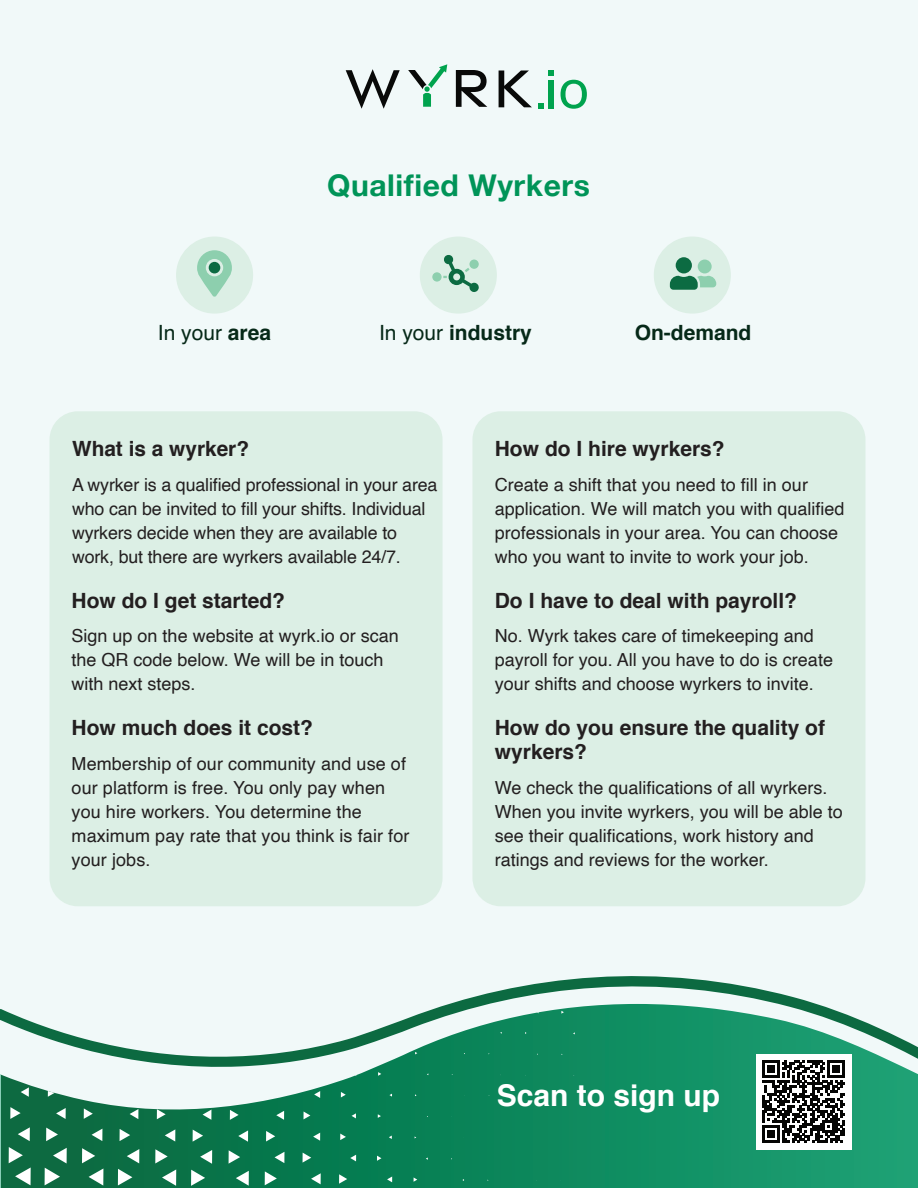
<style>
.page{position:relative;width:918px;height:1188px;background:#f1f9f9}
.page>*{position:absolute;margin:0;border:0;box-sizing:border-box;transform-origin:0 0}
.t1{font:700 30px "Helvetica Neue";letter-spacing:.02em;color:#009458}
.t2{font:700 30px "Helvetica";color:#fff}
.t3{font:700 21px/24px "Helvetica";color:#231f20}
.t4{font:700 21px "Helvetica";color:#062918}
.t5{font:21px "Helvetica";color:#062918}
.t6{font:18px/24px "Helvetica";color:#231f20}
.s1{font-weight:700}
.s2{font-weight:400}
</style>
<div class="page">
<svg style="left:1px;top:1079px;width:917px;height:109px;background:#1f8d65"></svg>
<svg style="left:8px;top:1147px;width:23px;height:41px"></svg>
<svg style="left:18px;top:1127px;width:12px;height:14px"></svg>
<svg style="left:46px;top:1128px;width:12px;height:13px"></svg>
<svg style="left:92px;top:1129px;width:10px;height:12px"></svg>
<svg style="left:10px;top:1107px;width:11px;height:12px"></svg>
<svg style="left:56px;top:1108px;width:10px;height:11px"></svg>
<svg style="left:84px;top:1108px;width:9px;height:11px"></svg>
<svg style="left:120px;top:1129px;width:10px;height:12px"></svg>
<svg style="left:127px;top:1149px;width:12px;height:14px"></svg>
<svg style="left:21px;top:1087px;width:8px;height:10px"></svg>
<svg style="left:48px;top:1088px;width:8px;height:9px"></svg>
<svg style="left:94px;top:1089px;width:8px;height:8px"></svg>
<svg style="left:121px;top:1089px;width:7px;height:8px"></svg>
<svg style="left:130px;top:1109px;width:8px;height:10px"></svg>
<svg style="left:155px;top:1149px;width:13px;height:14px"></svg>
<svg style="left:157px;top:1109px;width:9px;height:10px"></svg>
<svg style="left:165px;top:1129px;width:10px;height:13px"></svg>
<svg style="left:167px;top:1089px;width:8px;height:9px"></svg>
<svg style="left:193px;top:1130px;width:10px;height:12px"></svg>
<svg style="left:200px;top:1150px;width:12px;height:14px"></svg>
<svg style="left:194px;top:1089px;width:8px;height:9px"></svg>
<svg style="left:203px;top:1110px;width:8px;height:10px"></svg>
<svg style="left:229px;top:1150px;width:11px;height:14px"></svg>
<svg style="left:230px;top:1110px;width:9px;height:10px"></svg>
<svg style="left:238px;top:1130px;width:10px;height:12px"></svg>
<svg style="left:240px;top:1089px;width:8px;height:9px"></svg>
<svg style="left:266px;top:1131px;width:9px;height:11px"></svg>
<svg style="left:275px;top:1152px;width:9px;height:11px"></svg>
<svg style="left:267px;top:1090px;width:8px;height:8px"></svg>
<svg style="left:276px;top:1111px;width:8px;height:9px"></svg>
<svg style="left:303px;top:1153px;width:8px;height:10px"></svg>
<svg style="left:304px;top:1112px;width:6px;height:7px"></svg>
<svg style="left:313px;top:1133px;width:7px;height:8px"></svg>
<svg style="left:314px;top:1091px;width:6px;height:7px"></svg>
<svg style="left:340px;top:1134px;width:6px;height:6px"></svg>
<svg style="left:350px;top:1155px;width:6px;height:6px"></svg>
<svg style="left:341px;top:1092px;width:5px;height:5px"></svg>
<svg style="left:352px;top:1113px;width:4px;height:5px"></svg>
<svg style="left:377px;top:1156px;width:4px;height:5px"></svg>
<svg style="left:378px;top:1114px;width:3px;height:4px"></svg>
<svg style="left:45px;top:1148px;width:22px;height:37px"></svg>
<svg style="left:82px;top:1148px;width:21px;height:38px"></svg>
<svg style="left:118px;top:1169px;width:14px;height:16px"></svg>
<svg style="left:162px;top:1169px;width:14px;height:17px"></svg>
<svg style="left:191px;top:1170px;width:14px;height:16px"></svg>
<svg style="left:236px;top:1171px;width:13px;height:15px"></svg>
<svg style="left:265px;top:1171px;width:12px;height:14px"></svg>
<svg style="left:311px;top:1173px;width:10px;height:11px"></svg>
<svg style="left:339px;top:1174px;width:8px;height:10px"></svg>
<svg style="left:387px;top:1177px;width:5px;height:5px"></svg>
<svg style="left:414px;top:1177px;width:3px;height:5px"></svg>
<svg style="left:1px;top:976px;width:917px;height:103px"></svg>
<div style="left:756px;top:1054px;width:95px;height:95px;background:#fff"></div>
<svg style="left:762px;top:1060px;width:83px;height:83px"></svg>
<div style="left:472px;top:411px;width:393px;height:495px;background:#dcefe5;border-radius:28px"></div>
<div style="left:50px;top:411px;width:393px;height:495px;background:#dcefe5;border-radius:28px"></div>
<div style="left:654px;top:237px;width:77px;height:77px;background:#dcefe5;border-radius:50%"></div>
<svg style="left:670px;top:257px;width:46px;height:33px"></svg>
<div style="left:420px;top:237px;width:77px;height:77px;background:#dcefe5;border-radius:50%"></div>
<svg style="left:432px;top:255px;width:47px;height:37px"></svg>
<div style="left:176px;top:237px;width:77px;height:77px;background:#dcefe5;border-radius:50%"></div>
<svg style="left:197px;top:250px;width:35px;height:47px"></svg>
<div style="left:209px;top:262px;width:11px;height:11px;background:#0c6b42;border-radius:50%"></div>
<svg style="left:346px;top:69px;width:54px;height:40px"></svg>
<svg style="left:456px;top:70px;width:31px;height:37px"></svg>
<svg style="left:499px;top:70px;width:33px;height:37px"></svg>
<svg style="left:408px;top:64px;width:39px;height:43px"></svg>
<svg style="left:538px;top:103px;width:5px;height:6px"></svg>
<svg style="left:549px;top:70px;width:5px;height:6px"></svg>
<div style="left:549px;top:80px;width:5px;height:29px;background:#00a34e"></div>
<svg style="left:561px;top:80px;width:26px;height:29px"></svg>
<svg style="left:0;top:1009px;width:1px;height:179px"></svg>
<h1 class="t1" style="left:327px;top:161px;width:264px">Qualified Wyrkers</h1>
<p class="t5" style="left:158px;top:317px;width:115px">In your <span class="s1">area</span></p>
<p class="t4" style="left:379px;top:316px;width:154px"><span class="s2">In your</span> industry</p>
<p class="t4" style="left:635px;top:316px;width:118px">On-demand</p>
<p class="t3" style="left:72px;top:437px;width:179px">What is a wyrker?</p>
<p class="t6" style="left:72px;top:473px;width:367px">A wyrker is a qualified professional in your area who can be invited to fill your shifts. Individual wyrkers decide when they are available to work, but there are wyrkers available 24/7.</p>
<p class="t3" style="left:72px;top:588px;width:215px">How do I get started?</p>
<p class="t6" style="left:72px;top:624px;width:329px">Sign up on the website at wyrk.io or scan the QR code below. We will be in touch with next steps.</p>
<p class="t3" style="left:72px;top:716px;width:243px">How much does it cost?</p>
<p class="t6" style="left:72px;top:752px;width:339px">Membership of our community and use of our platform is free. You only pay when you hire workers. You determine the maximum pay rate that you think is fair for your jobs.</p>
<p class="t3" style="left:495px;top:437px;width:231px">How do I hire wyrkers?</p>
<p class="t6" style="left:495px;top:473px;width:351px">Create a shift that you need to fill in our application. We will match you with qualified professionals in your area. You can choose who you want to invite to work your job.</p>
<p class="t3" style="left:495px;top:588px;width:304px">Do I have to deal with payroll?</p>
<p class="t6" style="left:495px;top:624px;width:340px">No. Wyrk takes care of timekeeping and payroll for you. All you have to do is create your shifts and choose wyrkers to invite.</p>
<p class="t3" style="left:495px;top:716px;width:332px">How do you ensure the quality of wyrkers?</p>
<p class="t6" style="left:495px;top:776px;width:350px">We check the qualifications of all wyrkers.<br>When you invite wyrkers, you will be able to see their qualifications, work history and ratings and reviews for the worker.</p>
<h1 class="t2" style="left:497px;top:1071px;width:225px">Scan to sign up</h1>
</div>
